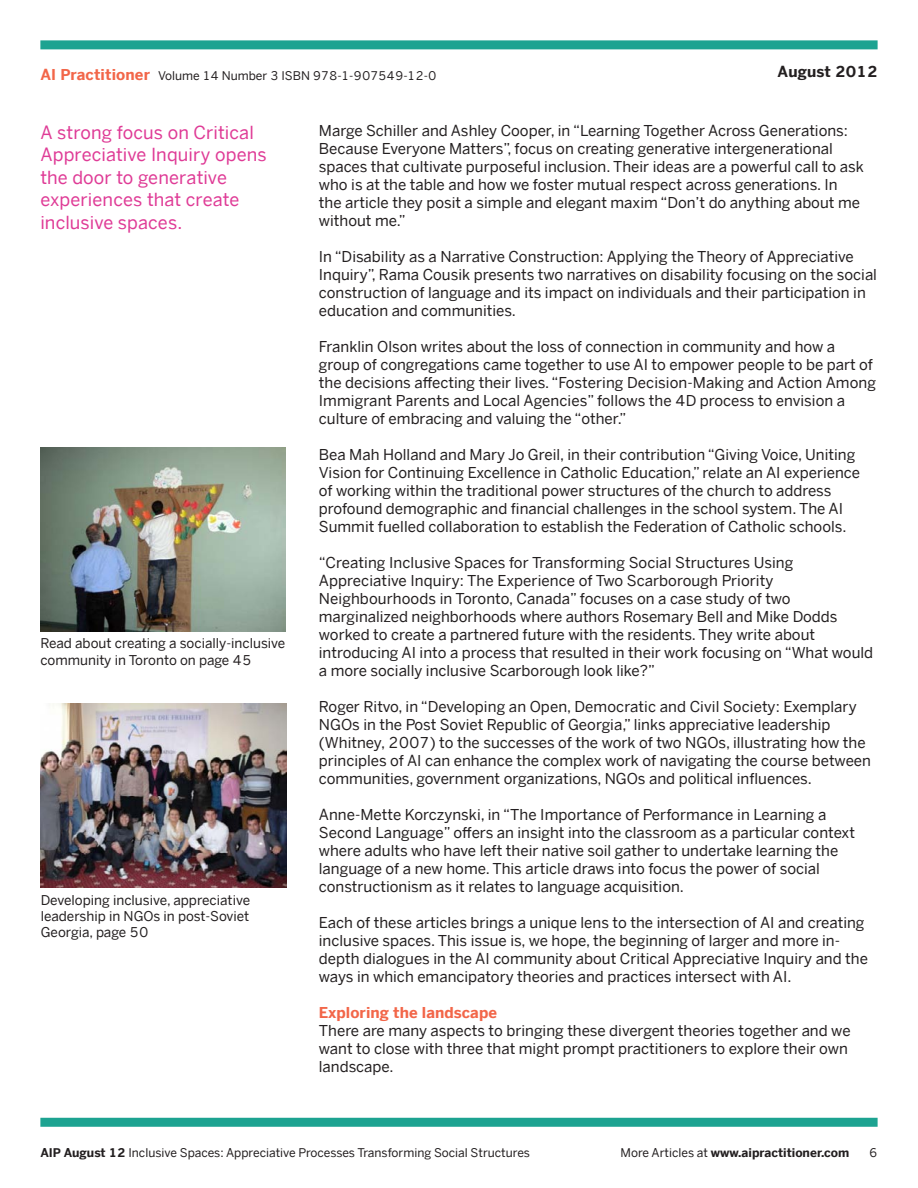
<style>
.page{position:relative;width:918px;height:1188px;background:#fff}
.page>*{position:absolute;margin:0;border:0;box-sizing:border-box;transform-origin:0 0}
.article_pullout_quot{font:18px/22.5px "Benton Sans";letter-spacing:.005em;color:#df3b96}
.t1{font:15px/18px "Benton Sans";color:#231f20}
.article_subheading{font:700 15px "Benton Sans";letter-spacing:.005em;color:#f26649}
.t2{font:700 15px "Benton Sans";letter-spacing:.01em;color:#231f20}
.footnotes{font:13.5px/16.2px "Benton Sans";color:#231f20}
.t3{font:12px "Benton Sans";color:#231f20}
.t4{font:700 12px "Benton Sans";color:#231f20}
.s1{font-weight:700}
.s2{font-weight:400}
</style>
<div class="page">
<div style="left:40px;top:40px;width:838px;height:9px;background:#1da391"></div>
<div style="left:40px;top:1118px;width:838px;height:9px;background:#1da391"></div>
<img style="left:40px;top:448px;width:246px;height:184px">
<img style="left:40px;top:703px;width:246px;height:184px">
<p class="article_subheading" style="left:40px;top:66px;width:111px">AI Practitioner</p>
<p class="t2" style="left:778px;top:63px;width:101px">August 2012</p>
<p class="t3" style="left:158px;top:68px;width:280px">Volume 14 Number 3 ISBN 978-1-907549-12-0</p>
<p class="article_pullout_quot" style="left:40px;top:121px;width:228px">A strong focus on Critical<br>Appreciative Inquiry opens the door to generative experiences that create inclusive spaces.</p>
<p class="footnotes" style="left:40px;top:635px;width:246px">Read about creating a socially-inclusive community in Toronto on page 45</p>
<p class="footnotes" style="left:41px;top:891px;width:211px;text-align:justify">Developing inclusive, appreciative leadership in NGOs in post-Soviet Georgia, page 50</p>
<p class="t1" style="left:319px;top:122px;width:546px">Marge Schiller and Ashley Cooper, in “Learning Together Across Generations:<br>Because Everyone Matters”, focus on creating generative intergenerational spaces that cultivate purposeful inclusion. Their ideas are a powerful call to ask who is at the table and how we foster mutual respect across generations. In the article they posit a simple and elegant maxim “Don’t do anything about me without me.”</p>
<p class="t1" style="left:319px;top:248px;width:560px">In “Disability as a Narrative Construction: Applying the Theory of Appreciative Inquiry”, Rama Cousik presents two narratives on disability focusing on the social construction of language and its impact on individuals and their participation in education and communities.</p>
<p class="t1" style="left:319px;top:338px;width:559px">Franklin Olson writes about the loss of connection in community and how a group of congregations came together to use AI to empower people to be part of the decisions affecting their lives. “Fostering Decision-Making and Action Among Immigrant Parents and Local Agencies” follows the 4D process to envision a culture of embracing and valuing the “other.”</p>
<p class="t1" style="left:319px;top:446px;width:543px">Bea Mah Holland and Mary Jo Greil, in their contribution “Giving Voice, Uniting Vision for Continuing Excellence in Catholic Education,” relate an AI experience of working within the traditional power structures of the church to address profound demographic and financial challenges in the school system. The AI Summit fuelled collaboration to establish the Federation of Catholic schools.</p>
<p class="t1" style="left:319px;top:554px;width:556px">“Creating Inclusive Spaces for Transforming Social Structures Using Appreciative Inquiry: The Experience of Two Scarborough Priority Neighbourhoods in Toronto, Canada” focuses on a case study of two marginalized neighborhoods where authors Rosemary Bell and Mike Dodds worked to create a partnered future with the residents. They write about introducing AI into a process that resulted in their work focusing on “What would a more socially inclusive Scarborough look like?”</p>
<p class="t1" style="left:319px;top:698px;width:554px">Roger Ritvo, in “Developing an Open, Democratic and Civil Society: Exemplary NGOs in the Post Soviet Republic of Georgia,” links appreciative leadership (Whitney, 2007) to the successes of the work of two NGOs, illustrating how the principles of AI can enhance the complex work of navigating the course between communities, government organizations, NGOs and political influences.</p>
<p class="t1" style="left:319px;top:806px;width:538px">Anne-Mette Korczynski, in “The Importance of Performance in Learning a Second Language” offers an insight into the classroom as a particular context where adults who have left their native soil gather to undertake learning the language of a new home. This article draws into focus the power of social constructionism as it relates to language acquisition.</p>
<p class="t1" style="left:319px;top:914px;width:551px">Each of these articles brings a unique lens to the intersection of AI and creating inclusive spaces. This issue is, we hope, the beginning of larger and more in&shy;depth dialogues in the AI community about Critical Appreciative Inquiry and the ways in which emancipatory theories and practices intersect with AI.</p>
<p class="article_subheading" style="left:319px;top:1004px;width:180px">Exploring the landscape</p>
<p class="t1" style="left:319px;top:1022px;width:533px">There are many aspects to bringing these divergent theories together and we want to close with three that might prompt practitioners to explore their own landscape.</p>
<p class="t3" style="left:40px;top:1146px;width:491px"><span class="s1">AIP August 12</span> Inclusive Spaces: Appreciative Processes Transforming Social Structures</p>
<p class="t4" style="left:621px;top:1146px;width:230px"><span class="s2">More Articles at</span> www.aipractitioner.com</p>
<p class="t3" style="left:869px;top:1146px;width:10px">6</p>
</div>
